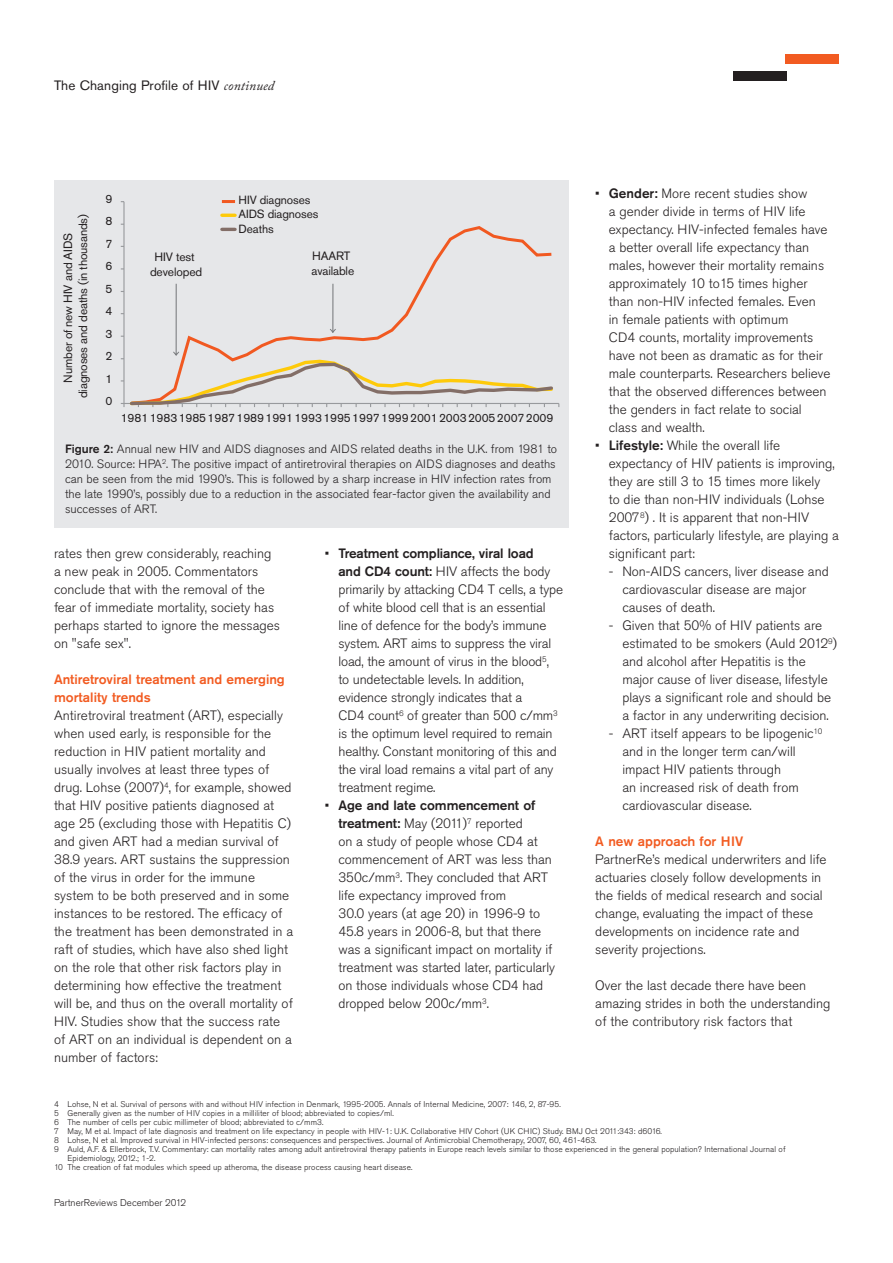
<style>
.page{position:relative;width:893px;height:1263px;background:#fff}
.page>*{position:absolute;margin:0;border:0;box-sizing:border-box;transform-origin:0 0}
._1b_Body_Copy_no_ind{font:300 13.5px/18px "Akzidenz Grotesk Std";color:#231f20}
._1b_Body_Copy_no_ind-2{font:500 13.5px/18px "Akzidenz Grotesk Std";color:#f25b21}
.Content_Subhead{font:13.5px "Akzidenz Grotesk Std";letter-spacing:.01em;color:#231f20}
._1b_Body_Copy_no_ind-3{font:300 12px/15px "Akzidenz Grotesk Std";color:#231f20}
.t1{font:12px/15px "Akzidenz Grotesk Std";letter-spacing:-.01em;color:#231f20;text-align:center}
.t2{font:11.85px/14px "Akzidenz Grotesk Std";letter-spacing:-.01em;color:#231f20}
.t3{font:300 9.75px "Akzidenz Grotesk Std";color:#231f20}
._1b_Body_Copy_no_ind-4{font:300 8.25px/9px "Akzidenz Grotesk Std";letter-spacing:.01em;color:#231f20}
.s1{font-family:"Adobe Caslon Pro";font-style:italic}
.s2{font-weight:500}
</style>
<div class="page">
<div style="left:54px;top:180px;width:514px;height:348px;background:#e6e7e9"></div>
<hr style="left:123px;top:202px;width:2px;height:201px;background:#989a9d">
<svg style="left:176px;top:226px;width:376px;height:58px"></svg>
<svg style="left:222px;top:200px;width:13px;height:3px"></svg>
<svg style="left:222px;top:214px;width:13px;height:3px"></svg>
<svg style="left:222px;top:228px;width:13px;height:3px"></svg>
<svg style="left:121px;top:284px;width:438px;height:123px"></svg>
<div style="left:733px;top:71px;width:54px;height:10px;background:#231f20"></div>
<div style="left:786px;top:54px;width:53px;height:9px;background:#f25b21"></div>
<p class="Content_Subhead" style="left:54px;top:77px;width:222px">The Changing Profile of HIV <span class="s1">continued</span></p>
<p class="t1" style="left:60px;top:398px;width:186px;rotate:-90deg">Number of new HIV and AIDS diagnoses and deaths (in thousands)</p>
<p class="t1" style="left:106px;top:191px;width:8px">9</p>
<p class="t1" style="left:106px;top:214px;width:8px">8</p>
<p class="t1" style="left:106px;top:236px;width:8px">7</p>
<p class="t1" style="left:106px;top:259px;width:8px">6</p>
<p class="t1" style="left:106px;top:281px;width:8px">5</p>
<p class="t1" style="left:106px;top:303px;width:8px">4</p>
<p class="t1" style="left:106px;top:326px;width:8px">3</p>
<p class="t1" style="left:106px;top:348px;width:8px">2</p>
<p class="t1" style="left:106px;top:371px;width:8px">1</p>
<p class="t1" style="left:106px;top:393px;width:8px">0</p>
<p class="t2" style="left:239px;top:192px;width:81px">HIV diagnoses<br>AIDS diagnoses</p>
<p class="t2" style="left:239px;top:222px;width:37px">Deaths</p>
<p class="t1" style="left:150px;top:249px;width:54px">HIV test developed</p>
<p class="t1" style="left:311px;top:248px;width:44px;text-align:left">HAART available</p>
<p class="t1" style="left:121px;top:411px;width:434px">198119831985198719891991199319951997199920012003200520072009</p>
<p class="_1b_Body_Copy_no_ind-3" style="left:65px;top:442px;width:494px"><span class="s2">Figure 2:</span> Annual new HIV and AIDS diagnoses and AIDS related deaths in the U.K. from 1981 to 2010. Source: HPA<sup>2</sup>. The positive impact of antiretroviral therapies on AIDS diagnoses and deaths can be seen from the mid 1990’s. This is followed by a sharp increase in HIV infection rates from the late 1990’s, possibly due to a reduction in the associated fear-factor given the availability and successes of ART.</p>
<p class="_1b_Body_Copy_no_ind" style="left:54px;top:545px;width:228px">rates then grew considerably, reaching a new peak in 2005. Commentators conclude that with the removal of the fear of immediate mortality, society has perhaps started to ignore the messages on "safe sex".</p>
<p class="_1b_Body_Copy_no_ind-2" style="left:54px;top:670px;width:232px">Antiretroviral treatment and emerging mortality trends</p>
<p class="_1b_Body_Copy_no_ind" style="left:54px;top:707px;width:241px">Antiretroviral treatment (ART), especially when used early, is responsible for the reduction in HIV patient mortality and usually involves at least three types of drug. Lohse (2007)<sup>4</sup>, for example, showed that HIV positive patients diagnosed at age 25 (excluding those with Hepatitis C) and given ART had a median survival of 38.9 years. ART sustains the suppression of the virus in order for the immune system to be both preserved and in some instances to be restored. The efficacy of the treatment has been demonstrated in a raft of studies, which have also shed light on the role that other risk factors play in determining how effective the treatment will be, and thus on the overall mortality of HIV. Studies show that the success rate of ART on an individual is dependent on a number of factors:</p>
<p class="_1b_Body_Copy_no_ind" style="left:338px;top:545px;width:226px;text-indent:-13px">• <span class="s2">Treatment compliance, viral load<br>and CD4 count:</span> HIV affects the body primarily by attacking CD4 T cells, a type of white blood cell that is an essential line of defence for the body’s immune system. ART aims to suppress the viral load, the amount of virus in the blood<sup>5</sup>, to undetectable levels. In addition, evidence strongly indicates that a<br>CD4 count<sup>6</sup> of greater than 500 c/mm<sup>3 </sup>is the optimum level required to remain healthy. Constant monitoring of this and the viral load remains a vital part of any treatment regime.</p>
<p class="_1b_Body_Copy_no_ind" style="left:338px;top:797px;width:218px;text-indent:-14px">• <span class="s2">Age and late commencement of treatment:</span> May (2011)<sup>7</sup> reported<br>on a study of people whose CD4 at commencement of ART was less than 350c/mm<sup>3</sup>. They concluded that ART life expectancy improved from<br>30.0 years (at age 20) in 1996-9 to 45.8 years in 2006-8, but that there was a significant impact on mortality if treatment was started later, particularly on those individuals whose CD4 had dropped below 200c/mm<sup>3</sup>.</p>
<p class="_1b_Body_Copy_no_ind" style="left:609px;top:185px;width:223px;text-indent:-14px">• <span class="s2">Gender:</span> More recent studies show<br>a gender divide in terms of HIV life expectancy. HIV-infected females have a better overall life expectancy than males, however their mortality remains approximately 10 to15 times higher than non-HIV infected females. Even<br>in female patients with optimum<br>CD4 counts, mortality improvements have not been as dramatic as for their male counterparts. Researchers believe that the observed differences between the genders in fact relate to social class and wealth.</p>
<p class="_1b_Body_Copy_no_ind" style="left:609px;top:437px;width:232px;text-indent:-14px">• <span class="s2">Lifestyle:</span> While the overall life expectancy of HIV patients is improving, they are still 3 to 15 times more likely<br>to die than non-HIV individuals (Lohse 2007<sup>8</sup>) . It is apparent that non-HIV factors, particularly lifestyle, are playing a significant part:</p>
<p class="_1b_Body_Copy_no_ind" style="left:622px;top:563px;width:208px;text-indent:-14px">- Non-AIDS cancers, liver disease and cardiovascular disease are major causes of death.</p>
<p class="_1b_Body_Copy_no_ind" style="left:622px;top:617px;width:216px;text-indent:-14px">- Given that 50% of HIV patients are estimated to be smokers (Auld 2012<sup>9</sup>) and alcohol after Hepatitis is the major cause of liver disease, lifestyle plays a significant role and should be a factor in any underwriting decision.</p>
<p class="_1b_Body_Copy_no_ind" style="left:622px;top:725px;width:201px;text-indent:-14px">- ART itself appears to be lipogenic<sup>10 </sup>and in the longer term can/will impact HIV patients through<br>an increased risk of death from cardiovascular disease.</p>
<p class="_1b_Body_Copy_no_ind-2" style="left:595px;top:832px;width:149px">A new approach for HIV</p>
<p class="_1b_Body_Copy_no_ind" style="left:595px;top:851px;width:233px">PartnerRe’s medical underwriters and life actuaries closely follow developments in the fields of medical research and social change, evaluating the impact of these developments on incidence rate and severity projections.</p>
<p class="_1b_Body_Copy_no_ind" style="left:595px;top:977px;width:237px">Over the last decade there have been amazing strides in both the understanding of the contributory risk factors that</p>
<p class="_1b_Body_Copy_no_ind-4" style="left:54px;top:1100px;width:508px">4 Lohse, N et al. Survival of persons with and without HIV infection in Denmark, 1995-2005. Annals of Internal Medicine, 2007: 146, 2, 87-95.</p>
<p class="_1b_Body_Copy_no_ind-4" style="left:54px;top:1109px;width:341px">5 Generally given as the number of HIV copies in a milliliter of blood; abbreviated to copies/ml.</p>
<p class="_1b_Body_Copy_no_ind-4" style="left:54px;top:1118px;width:271px">6 The number of cells per cubic millimeter of blood; abbreviated to c/mm3.</p>
<p class="_1b_Body_Copy_no_ind-4" style="left:54px;top:1127px;width:609px">7 May, M et al. Impact of late diagnosis and treatment on life expectancy in people with HIV-1: U.K. Collaborative HIV Cohort (UK CHIC) Study. BMJ Oct 2011:343: d6016.</p>
<p class="_1b_Body_Copy_no_ind-4" style="left:54px;top:1136px;width:544px">8 Lohse, N et al. Improved survival in HIV-infected persons: consequences and perspectives. Journal of Antimicrobial Chemotherapy, 2007, 60, 461-463.</p>
<p class="_1b_Body_Copy_no_ind-4" style="left:68px;top:1145px;width:720px;text-indent:-14px">9 Auld, A.F. &amp; Ellerbrock, T.V. Commentary: can mortality rates among adult antiretroviral therapy patients in Europe reach levels similar to those experienced in the general population? International Journal of<br>Epidemiology, 2012.; 1-2.</p>
<p class="_1b_Body_Copy_no_ind-4" style="left:54px;top:1163px;width:360px">10 The creation of fat modules which speed up atheroma, the disease process causing heart disease.</p>
<p class="t3" style="left:54px;top:1197px;width:134px">PartnerReviews December 2012</p>
</div>
